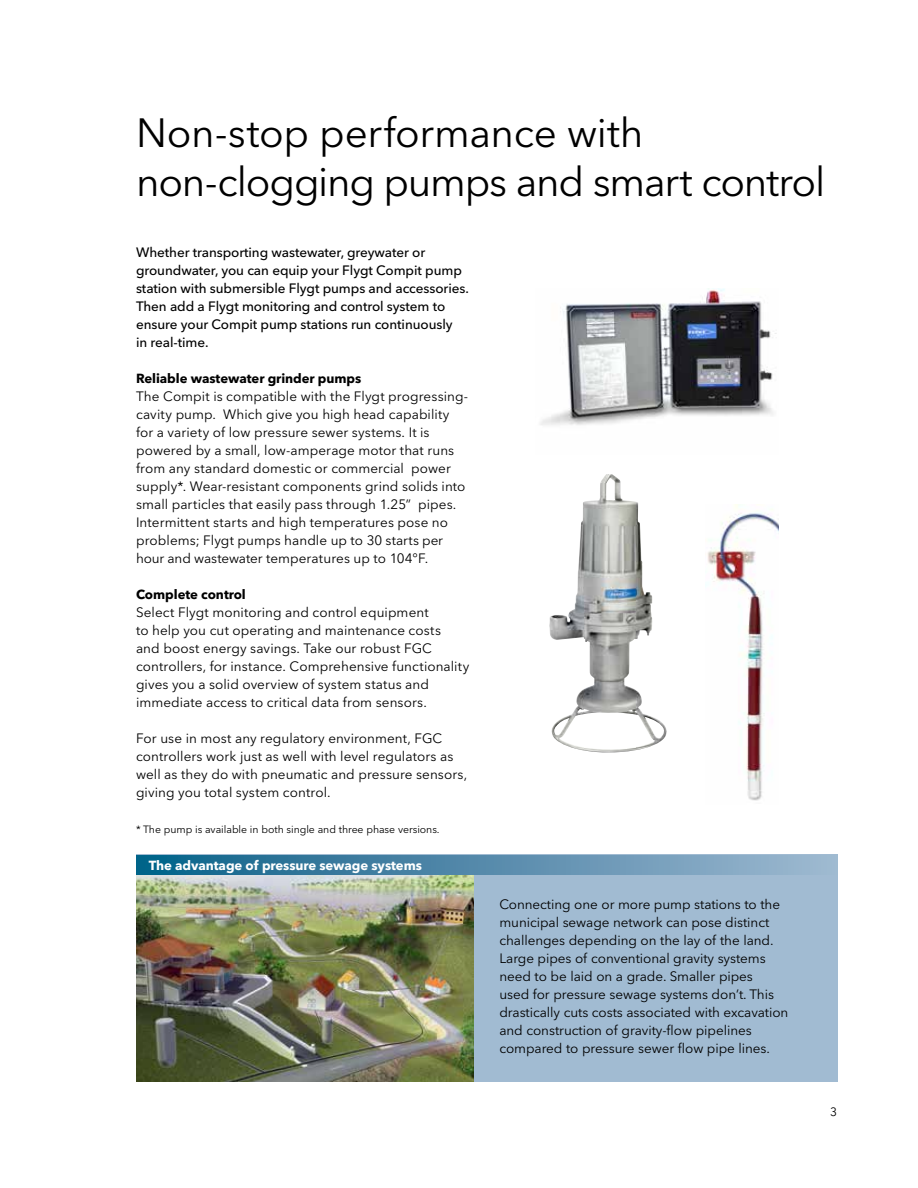
<style>
.page{position:relative;width:918px;height:1188px;background:#fff}
.page>*{position:absolute;margin:0;border:0;box-sizing:border-box;transform-origin:0 0}
.t1{font:40.5px/48.6px "Avenir Next LT Pro";letter-spacing:-.025em;color:#000}
.t2{font:13.5px/18px "Avenir Next LT Pro";letter-spacing:.005em;color:#000}
.t3{font:500 13.5px/18px "Avenir Next LT Pro";letter-spacing:-.005em;color:#000}
.t4{font:700 13.2px "Avenir Next LT Pro";letter-spacing:-.005em;color:#000}
.t5{font:700 13.2px "Avenir Next LT Pro";letter-spacing:-.005em;color:#fff}
.t6{font:12px "Avenir Next LT Pro";color:#000}
.t7{font:10.5px "Avenir Next LT Pro";letter-spacing:-.005em;color:#000}
</style>
<div class="page">
<div style="left:136px;top:854px;width:701px;height:228px;background:#a1bbd2"></div>
<img style="left:136px;top:874px;width:338px;height:208px">
<img style="left:549px;top:475px;width:118px;height:278px">
<img style="left:540px;top:288px;width:237px;height:137px">
<img style="left:705px;top:505px;width:74px;height:296px">
<div style="left:136px;top:855px;width:701px;height:19px;background:linear-gradient(to right,#096188,#a1b7d0)"></div>
<h1 class="t1" style="left:136px;top:109px;width:691px">Non-stop performance with non-clogging pumps and smart control</h1>
<p class="t3" style="left:136px;top:243px;width:334px">Whether transporting wastewater, greywater or groundwater, you can equip your Flygt Compit pump station with submersible Flygt pumps and accessories.<br>Then add a Flygt monitoring and control system to ensure your Compit pump stations run continuously<br>in real-time.</p>
<p class="t4" style="left:136px;top:370px;width:227px">Reliable wastewater grinder pumps</p>
<p class="t2" style="left:136px;top:388px;width:334px">The Compit is compatible with the Flygt progressing&shy;cavity pump. Which give you high head capability for a variety of low pressure sewer systems. It is powered by a small, low-amperage motor that runs from any standard domestic or commercial power supply*. Wear-resistant components grind solids into small particles that easily pass through 1.25” pipes.<br>Intermittent starts and high temperatures pose no problems; Flygt pumps handle up to 30 starts per hour and wastewater temperatures up to 104°F.</p>
<p class="t4" style="left:136px;top:586px;width:111px">Complete control</p>
<p class="t2" style="left:136px;top:604px;width:335px">Select Flygt monitoring and control equipment<br>to help you cut operating and maintenance costs<br>and boost energy savings. Take our robust FGC controllers, for instance. Comprehensive functionality gives you a solid overview of system status and immediate access to critical data from sensors.</p>
<p class="t2" style="left:136px;top:729px;width:333px">For use in most any regulatory environment, FGC controllers work just as well with level regulators as well as they do with pneumatic and pressure sensors, giving you total system control.</p>
<p class="t7" style="left:136px;top:823px;width:305px">* The pump is available in both single and three phase versions.</p>
<p class="t5" style="left:149px;top:857px;width:275px">The advantage of pressure sewage systems</p>
<p class="t2" style="left:499px;top:896px;width:291px">Connecting one or more pump stations to the municipal sewage network can pose distinct challenges depending on the lay of the land.<br>Large pipes of conventional gravity systems need to be laid on a grade. Smaller pipes<br>used for pressure sewage systems don’t. This drastically cuts costs associated with excavation and construction of gravity-flow pipelines compared to pressure sewer flow pipe lines.</p>
<p class="t6" style="left:830px;top:1105px;width:8px">3</p>
</div>
